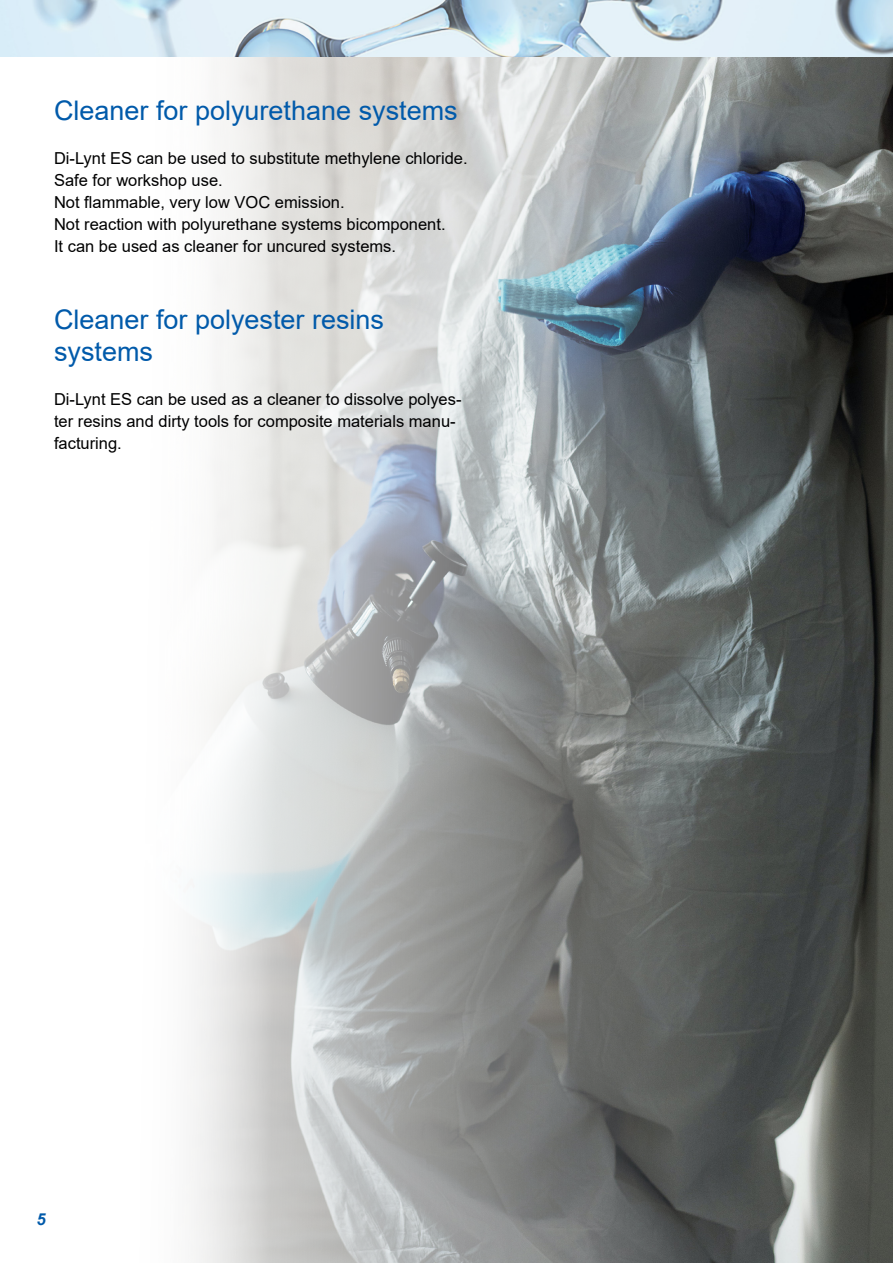
<style>
.page{position:relative;width:893px;height:1263px;background:#fff}
.page>*{position:absolute;margin:0;border:0;box-sizing:border-box;transform-origin:0 0}
.t1{font:27px "Arial";color:#015aaa}
.t2{font:16.5px/22px "Arial";color:#000001}
.t3{font:italic 700 16.5px "Arial";color:#015aaa}
</style>
<div class="page">
<img style="left:191px;top:57px;width:701px;height:1206px">
<svg style="left:0;top:0;width:893px;height:57px;background:#cfe1ec"></svg>
<p class="t1" style="left:54px;top:92px;width:405px">Cleaner for polyurethane systems</p>
<p class="t2" style="left:54px;top:147px;width:415px">Di-Lynt ES can be used to substitute methylene chloride.</p>
<p class="t2" style="left:54px;top:169px;width:170px">Safe for workshop use.</p>
<p class="t2" style="left:54px;top:191px;width:292px">Not flammable, very low VOC emission.</p>
<p class="t2" style="left:54px;top:213px;width:393px">Not reaction with polyurethane systems bicomponent.</p>
<p class="t2" style="left:54px;top:235px;width:344px">It can be used as cleaner for uncured systems.</p>
<p class="t1" style="left:54px;top:300px;width:332px">Cleaner for polyester resins</p>
<p class="t1" style="left:54px;top:333px;width:101px">systems</p>
<p class="t2" style="left:54px;top:388px;width:409px">Di-Lynt ES can be used as a cleaner to dissolve polyes&shy;ter resins and dirty tools for composite materials manu&shy;facturing.</p>
<p class="t3" style="left:37px;top:1208px;width:11px">5</p>
</div>
